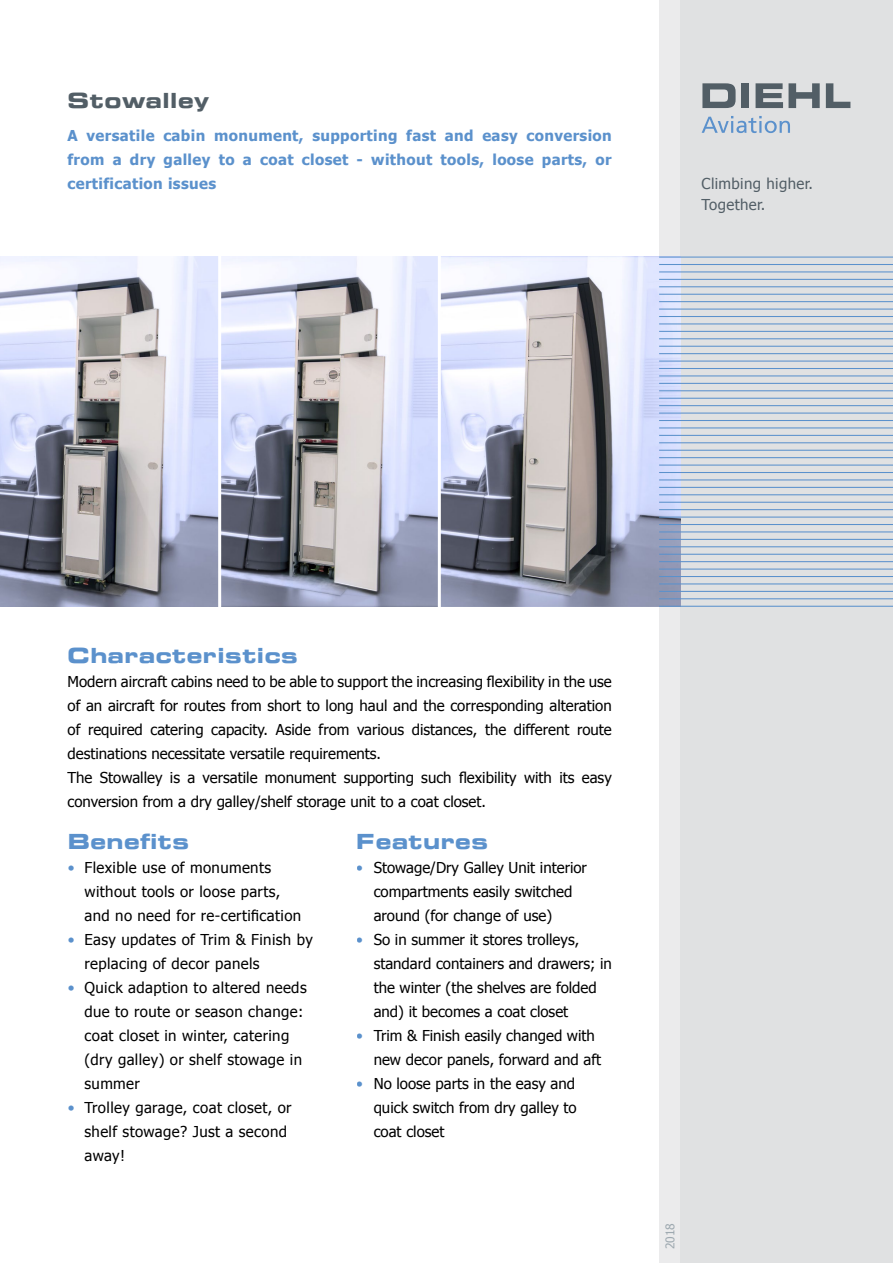
<style>
.page{position:relative;width:893px;height:1263px;background:#fff}
.page>*{position:absolute;margin:0;border:0;box-sizing:border-box;transform-origin:0 0}
.t1{font:21px "Eurostile Bold Extended Two";letter-spacing:.025em;color:#5b91cc}
.t2{font:21px "Eurostile Bold Extended Two";letter-spacing:.025em;color:#525e66}
.t3{font:15px/24px "Tahoma";color:#000}
.t4{font:15px/24px "Tahoma";letter-spacing:.025em;color:#000}
.t5{font:700 15px/24px "Tahoma";letter-spacing:.025em;color:#5b91cc;text-align:justify}
.t6{font:15px "Tahoma";letter-spacing:.025em;color:#525e66}
.t7{font:12px "Tahoma";color:#9ea9b0}
.s1{color:#5b91cc}
</style>
<div class="page">
<div style="left:659px;top:0;width:21px;height:1263px;background:#ebebec"></div>
<div style="left:680px;top:0;width:213px;height:1263px;background:#e0e1e2"></div>
<img style="left:0;top:257px;width:680px;height:350px">
<hr style="left:659px;top:257px;width:234px;height:1px;background:#5b91cc">
<hr style="left:659px;top:264px;width:234px;height:1px;background:#5b91cc">
<hr style="left:659px;top:271px;width:234px;height:1px;background:#5b91cc">
<hr style="left:659px;top:279px;width:234px;height:1px;background:#5b91cc">
<hr style="left:659px;top:286px;width:234px;height:1px;background:#5b91cc">
<hr style="left:659px;top:294px;width:234px;height:1px;background:#5b91cc">
<hr style="left:659px;top:301px;width:234px;height:1px;background:#5b91cc">
<hr style="left:659px;top:309px;width:234px;height:1px;background:#5b91cc">
<hr style="left:659px;top:316px;width:234px;height:1px;background:#5b91cc">
<hr style="left:659px;top:323px;width:234px;height:1px;background:#5b91cc">
<hr style="left:659px;top:331px;width:234px;height:1px;background:#5b91cc">
<hr style="left:659px;top:338px;width:234px;height:1px;background:#5b91cc">
<hr style="left:659px;top:346px;width:234px;height:1px;background:#5b91cc">
<hr style="left:659px;top:353px;width:234px;height:1px;background:#5b91cc">
<hr style="left:659px;top:361px;width:234px;height:1px;background:#5b91cc">
<hr style="left:659px;top:368px;width:234px;height:1px;background:#5b91cc">
<hr style="left:659px;top:375px;width:234px;height:1px;background:#5b91cc">
<hr style="left:659px;top:383px;width:234px;height:1px;background:#5b91cc">
<hr style="left:659px;top:390px;width:234px;height:1px;background:#5b91cc">
<hr style="left:659px;top:398px;width:234px;height:1px;background:#5b91cc">
<hr style="left:659px;top:405px;width:234px;height:1px;background:#5b91cc">
<hr style="left:659px;top:413px;width:234px;height:1px;background:#5b91cc">
<hr style="left:659px;top:420px;width:234px;height:1px;background:#5b91cc">
<hr style="left:659px;top:427px;width:234px;height:1px;background:#5b91cc">
<hr style="left:659px;top:435px;width:234px;height:1px;background:#5b91cc">
<hr style="left:659px;top:442px;width:234px;height:1px;background:#5b91cc">
<hr style="left:659px;top:450px;width:234px;height:1px;background:#5b91cc">
<hr style="left:659px;top:457px;width:234px;height:1px;background:#5b91cc">
<hr style="left:659px;top:465px;width:234px;height:1px;background:#5b91cc">
<hr style="left:659px;top:472px;width:234px;height:1px;background:#5b91cc">
<hr style="left:659px;top:479px;width:234px;height:1px;background:#5b91cc">
<hr style="left:659px;top:487px;width:234px;height:1px;background:#5b91cc">
<hr style="left:659px;top:494px;width:234px;height:1px;background:#5b91cc">
<hr style="left:659px;top:502px;width:234px;height:1px;background:#5b91cc">
<hr style="left:659px;top:509px;width:234px;height:1px;background:#5b91cc">
<hr style="left:659px;top:517px;width:234px;height:1px;background:#5b91cc">
<hr style="left:659px;top:524px;width:234px;height:1px;background:#5b91cc">
<hr style="left:659px;top:531px;width:234px;height:1px;background:#5b91cc">
<hr style="left:659px;top:539px;width:234px;height:1px;background:#5b91cc">
<hr style="left:659px;top:546px;width:234px;height:1px;background:#5b91cc">
<hr style="left:659px;top:554px;width:234px;height:1px;background:#5b91cc">
<hr style="left:659px;top:561px;width:234px;height:1px;background:#5b91cc">
<hr style="left:659px;top:568px;width:234px;height:2px;background:#5b91cc">
<hr style="left:659px;top:576px;width:234px;height:1px;background:#5b91cc">
<hr style="left:659px;top:583px;width:234px;height:1px;background:#5b91cc">
<hr style="left:659px;top:591px;width:234px;height:1px;background:#5b91cc">
<hr style="left:659px;top:598px;width:234px;height:1px;background:#5b91cc">
<hr style="left:659px;top:606px;width:234px;height:1px;background:#5b91cc">
<hr style="left:218px;top:250px;width:3px;height:365px;background:#fff">
<hr style="left:438px;top:250px;width:3px;height:365px;background:#fff">
<svg style="left:702px;top:83px;width:34px;height:25px"></svg>
<div style="left:741px;top:83px;width:8px;height:25px;background:#525e66"></div>
<svg style="left:756px;top:83px;width:64px;height:25px"></svg>
<svg style="left:826px;top:83px;width:24px;height:25px"></svg>
<svg style="left:702px;top:116px;width:88px;height:17px"></svg>
<p class="t2" style="left:68px;top:86px;width:143px">Stowalley</p>
<p class="t5" style="left:68px;top:122px;width:546px">A versatile cabin monument, supporting fast and easy conversion from a dry galley to a coat closet - without tools, loose parts, or certification issues</p>
<p class="t6" style="left:702px;top:174px;width:113px">Climbing higher.</p>
<p class="t6" style="left:702px;top:194px;width:65px">Together.</p>
<h1 class="t1" style="left:68px;top:641px;width:232px">Characteristics</h1>
<p class="t3" style="left:68px;top:669px;width:546px">Modern aircraft cabins need to be able to support the increasing flexibility in the use of an aircraft for routes from short to long haul and the corresponding alteration of required catering capacity. Aside from various distances, the different route destinations necessitate versatile requirements.<br>The Stowalley is a versatile monument supporting such flexibility with its easy conversion from a dry galley/shelf storage unit to a coat closet.</p>
<h1 class="t1" style="left:68px;top:826px;width:123px">Benefits</h1>
<p class="t4" style="left:85px;top:855px;width:218px;text-indent:-17px"><span class="s1">•</span> Flexible use of monuments without tools or loose parts, and no need for re-certification</p>
<p class="t4" style="left:85px;top:927px;width:230px;text-indent:-17px"><span class="s1">•</span> Easy updates of Trim &amp; Finish by replacing of decor panels</p>
<p class="t4" style="left:85px;top:975px;width:224px;text-indent:-17px"><span class="s1">•</span> Quick adaption to altered needs due to route or season change: coat closet in winter, catering (dry galley) or shelf stowage in summer</p>
<p class="t4" style="left:85px;top:1095px;width:209px;text-indent:-17px"><span class="s1">•</span> Trolley garage, coat closet, or shelf stowage? Just a second away!</p>
<h1 class="t1" style="left:357px;top:826px;width:133px">Features</h1>
<p class="t3" style="left:374px;top:855px;width:215px;text-indent:-17px"><span class="s1">•</span> Stowage/Dry Galley Unit interior compartments easily switched around (for change of use)</p>
<p class="t3" style="left:374px;top:927px;width:240px;text-indent:-17px"><span class="s1">•</span> So in summer it stores trolleys, standard containers and drawers; in the winter (the shelves are folded and) it becomes a coat closet</p>
<p class="t3" style="left:374px;top:1023px;width:229px;text-indent:-17px"><span class="s1">•</span> Trim &amp; Finish easily changed with new decor panels, forward and aft</p>
<p class="t3" style="left:374px;top:1071px;width:205px;text-align:justify;text-indent:-17px"><span class="s1">•</span> No loose parts in the easy and quick switch from dry galley to coat closet</p>
<p class="t7" style="left:662px;top:1249px;width:28px;rotate:-90deg">2018</p>
</div>
